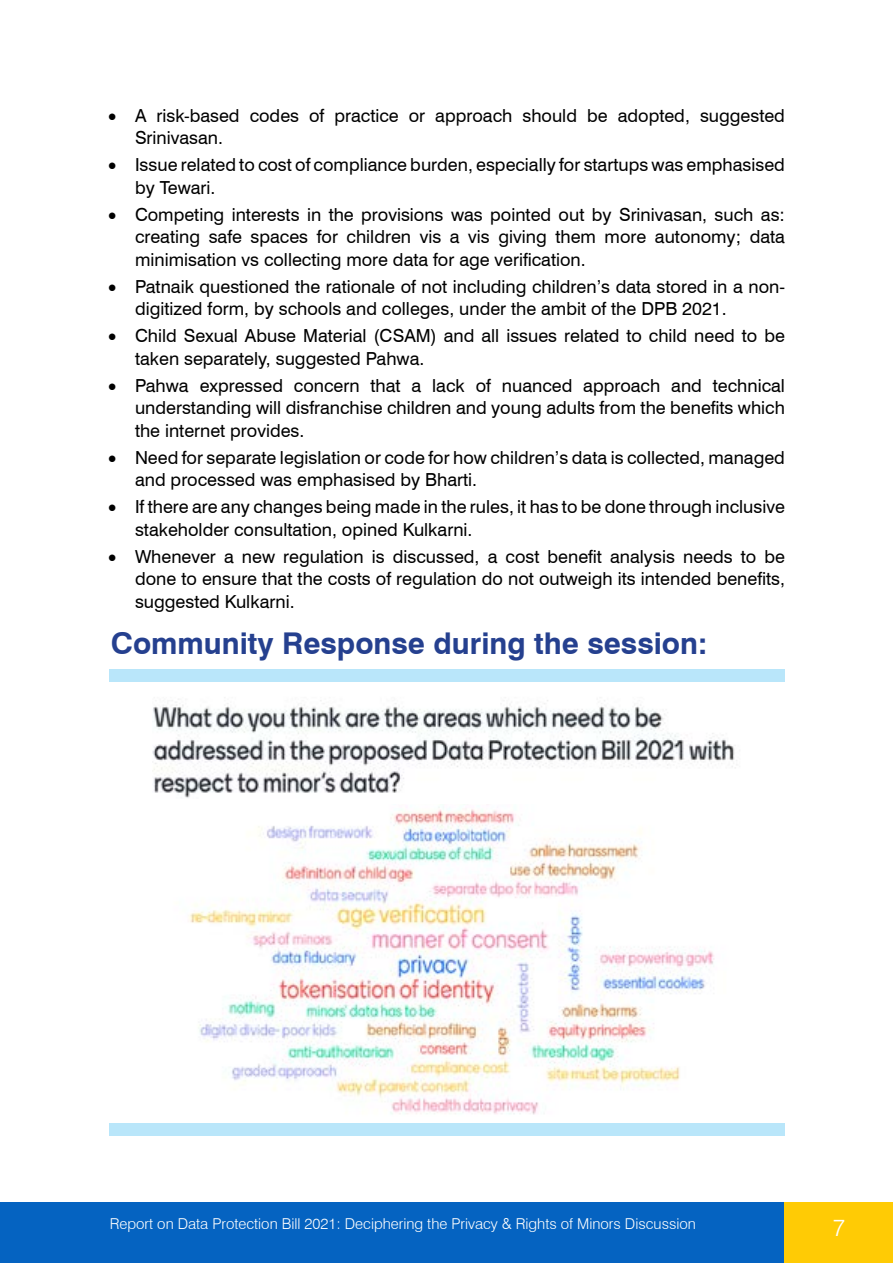
<style>
.page{position:relative;width:893px;height:1263px;background:#fff}
.page>*{position:absolute;margin:0;border:0;box-sizing:border-box;transform-origin:0 0}
.t1{font:700 30px "Swiss 721 BT";color:#25408f}
.t2{font:300 24px "Swiss 721 BT";color:#fff}
.t3{font:18px/22.5px "Swiss 721 BT";color:#000}
.t4{font:300 15px "Swiss 721 BT";color:#fff}
</style>
<div class="page">
<div style="left:0;top:1202px;width:893px;height:61px;background:#0563c1"></div>
<div style="left:785px;top:1202px;width:108px;height:61px;background:#ffcb05"></div>
<img style="left:152px;top:699px;width:585px;height:99px">
<img style="left:189px;top:808px;width:525px;height:307px">
<div style="left:110px;top:669px;width:675px;height:12px;background:#b9e6fa"></div>
<div style="left:110px;top:1124px;width:675px;height:12px;background:#b9e6fa"></div>
<p class="t3" style="left:135px;top:104px;width:651px;text-indent:-27px">• A risk-based codes of practice or approach should be adopted, suggested<br>Srinivasan.</p>
<p class="t3" style="left:135px;top:153px;width:651px;text-indent:-27px">• Issue related to cost of compliance burden, especially for startups was emphasised by Tewari.</p>
<p class="t3" style="left:135px;top:203px;width:651px;text-align:justify;text-indent:-27px">• Competing interests in the provisions was pointed out by Srinivasan, such as: creating safe spaces for children vis a vis giving them more autonomy; data minimisation vs collecting more data for age verification.</p>
<p class="t3" style="left:135px;top:275px;width:651px;text-indent:-27px">• Patnaik questioned the rationale of not including children’s data stored in a non&shy;digitized form, by schools and colleges, under the ambit of the DPB 2021.</p>
<p class="t3" style="left:135px;top:324px;width:651px;text-indent:-27px">• Child Sexual Abuse Material (CSAM) and all issues related to child need to be taken separately, suggested Pahwa.</p>
<p class="t3" style="left:135px;top:374px;width:651px;text-align:justify;text-indent:-27px">• Pahwa expressed concern that a lack of nuanced approach and technical understanding will disfranchise children and young adults from the benefits which the internet provides.</p>
<p class="t3" style="left:135px;top:446px;width:651px;text-indent:-27px">• Need for separate legislation or code for how children’s data is collected, managed and processed was emphasised by Bharti.</p>
<p class="t3" style="left:135px;top:495px;width:651px;text-indent:-27px">• If there are any changes being made in the rules, it has to be done through inclusive stakeholder consultation, opined Kulkarni.</p>
<p class="t3" style="left:135px;top:545px;width:651px;text-align:justify;text-indent:-27px">• Whenever a new regulation is discussed, a cost benefit analysis needs to be done to ensure that the costs of regulation do not outweigh its intended benefits, suggested Kulkarni.</p>
<h1 class="t1" style="left:111px;top:625px;width:598px">Community Response during the session:</h1>
<p class="t4" style="left:110px;top:1214px;width:587px">Report on Data Protection Bill 2021: Deciphering the Privacy &amp; Rights of Minors Discussion</p>
<h2 class="t2" style="left:833px;top:1213px;width:14px">7</h2>
</div>
